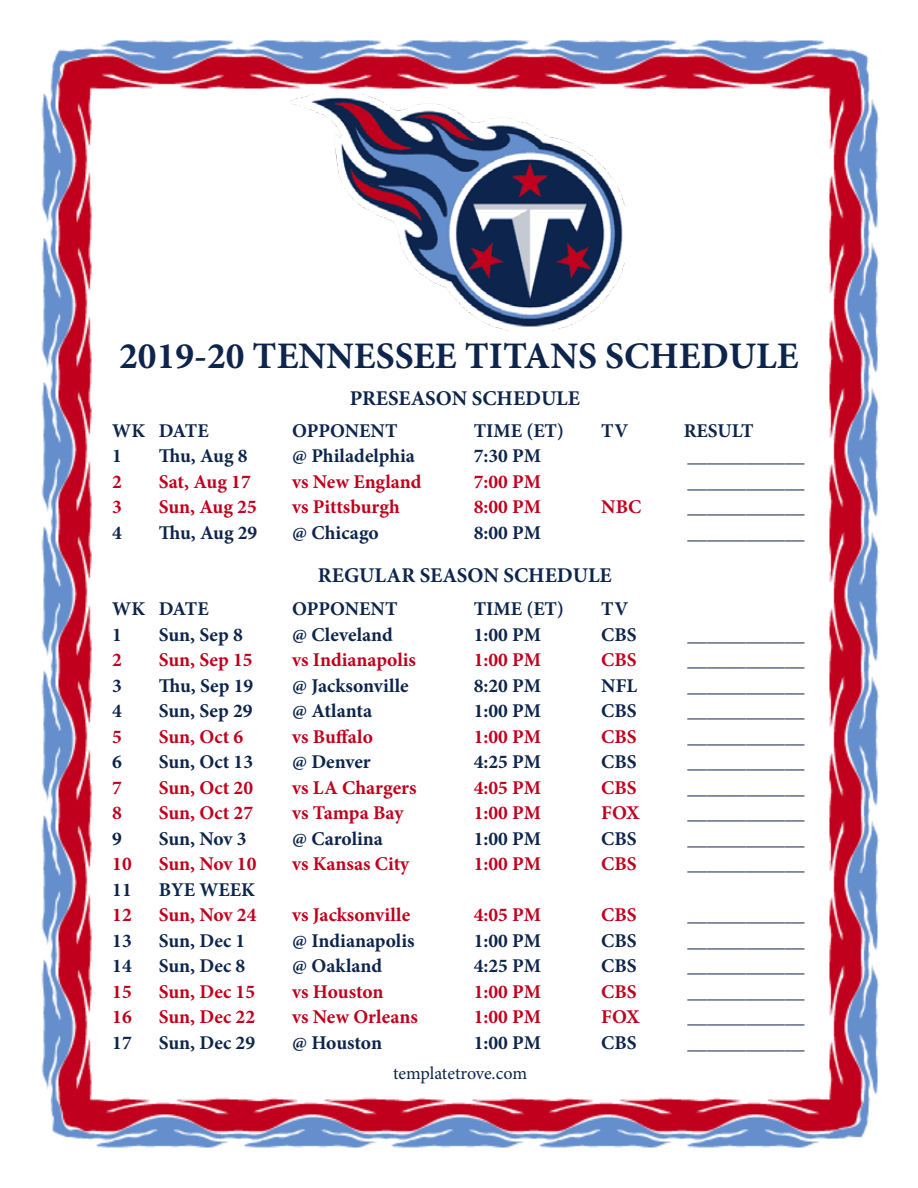
<style>
.page{position:relative;width:918px;height:1188px;background:#fff}
.page>*{position:absolute;margin:0;border:0;box-sizing:border-box;transform-origin:0 0}
.t1{font:700 37.5px "Minion Pro";color:#0d254c}
.t2{font:700 21px "Minion Pro";color:#0d254c}
.t3{font:700 19.5px "Minion Pro";color:#0d254c}
.t4{font:700 19.5px "Minion Pro";color:#c0001d}
.t5{font:18px "Minion Pro";letter-spacing:-.005em;color:#0d254c}
</style>
<div class="page">
<img style="left:41px;top:40px;width:838px;height:1108px">
<img style="left:290px;top:94px;width:338px;height:238px">
<h1 class="t1" style="left:119px;top:330px;width:681px">2019-20 TENNESSEE TITANS SCHEDULE</h1>
<p class="t2" style="left:350px;top:384px;width:232px">PRESEASON SCHEDULE</p>
<p class="t3" style="left:112px;top:417px;width:98px">WK DATE</p>
<p class="t3" style="left:292px;top:417px;width:107px">OPPONENT</p>
<p class="t3" style="left:474px;top:417px;width:92px">TIME (ET)</p>
<p class="t3" style="left:601px;top:417px;width:28px">TV</p>
<p class="t3" style="left:684px;top:417px;width:71px">RESULT</p>
<p class="t3" style="left:112px;top:442px;width:11px">1</p>
<p class="t3" style="left:159px;top:442px;width:90px">Thu, Aug 8</p>
<p class="t3" style="left:292px;top:442px;width:124px">@ Philadelphia</p>
<p class="t3" style="left:474px;top:442px;width:69px">7:30 PM</p>
<p class="t3" style="left:688px;top:442px;width:118px">____________</p>
<p class="t4" style="left:112px;top:468px;width:11px">2</p>
<p class="t4" style="left:159px;top:468px;width:94px">Sat, Aug 17</p>
<p class="t4" style="left:292px;top:468px;width:131px">vs New England</p>
<p class="t4" style="left:474px;top:468px;width:69px">7:00 PM</p>
<p class="t3" style="left:688px;top:468px;width:118px">____________</p>
<p class="t4" style="left:112px;top:493px;width:11px">3</p>
<p class="t4" style="left:159px;top:493px;width:99px">Sun, Aug 25</p>
<p class="t4" style="left:292px;top:493px;width:109px">vs Pittsburgh</p>
<p class="t4" style="left:474px;top:493px;width:69px">8:00 PM</p>
<p class="t4" style="left:601px;top:493px;width:42px">NBC</p>
<p class="t3" style="left:688px;top:493px;width:118px">____________</p>
<p class="t3" style="left:112px;top:519px;width:11px">4</p>
<p class="t3" style="left:159px;top:519px;width:100px">Thu, Aug 29</p>
<p class="t3" style="left:292px;top:519px;width:88px">@ Chicago</p>
<p class="t3" style="left:474px;top:519px;width:69px">8:00 PM</p>
<p class="t3" style="left:688px;top:519px;width:118px">____________</p>
<p class="t2" style="left:318px;top:561px;width:295px">REGULAR SEASON SCHEDULE</p>
<p class="t3" style="left:112px;top:595px;width:98px">WK DATE</p>
<p class="t3" style="left:292px;top:595px;width:107px">OPPONENT</p>
<p class="t3" style="left:474px;top:595px;width:92px">TIME (ET)</p>
<p class="t3" style="left:601px;top:595px;width:28px">TV</p>
<p class="t3" style="left:112px;top:621px;width:11px">1</p>
<p class="t3" style="left:159px;top:621px;width:86px">Sun, Sep 8</p>
<p class="t3" style="left:292px;top:621px;width:102px">@ Cleveland</p>
<p class="t3" style="left:474px;top:621px;width:69px">1:00 PM</p>
<p class="t3" style="left:601px;top:621px;width:37px">CBS</p>
<p class="t3" style="left:688px;top:621px;width:118px">____________</p>
<p class="t4" style="left:112px;top:646px;width:11px">2</p>
<p class="t4" style="left:159px;top:646px;width:95px">Sun, Sep 15</p>
<p class="t4" style="left:292px;top:646px;width:125px">vs Indianapolis</p>
<p class="t4" style="left:474px;top:646px;width:69px">1:00 PM</p>
<p class="t4" style="left:601px;top:646px;width:37px">CBS</p>
<p class="t3" style="left:688px;top:646px;width:118px">____________</p>
<p class="t3" style="left:112px;top:672px;width:11px">3</p>
<p class="t3" style="left:159px;top:672px;width:96px">Thu, Sep 19</p>
<p class="t3" style="left:292px;top:672px;width:118px">@ Jacksonville</p>
<p class="t3" style="left:474px;top:672px;width:69px">8:20 PM</p>
<p class="t3" style="left:601px;top:672px;width:37px">NFL</p>
<p class="t3" style="left:688px;top:672px;width:118px">____________</p>
<p class="t3" style="left:112px;top:697px;width:11px">4</p>
<p class="t3" style="left:159px;top:697px;width:95px">Sun, Sep 29</p>
<p class="t3" style="left:292px;top:697px;width:81px">@ Atlanta</p>
<p class="t3" style="left:474px;top:697px;width:69px">1:00 PM</p>
<p class="t3" style="left:601px;top:697px;width:37px">CBS</p>
<p class="t3" style="left:688px;top:697px;width:118px">____________</p>
<p class="t4" style="left:112px;top:723px;width:11px">5</p>
<p class="t4" style="left:159px;top:723px;width:86px">Sun, Oct 6</p>
<p class="t4" style="left:292px;top:723px;width:82px">vs Buffalo</p>
<p class="t4" style="left:474px;top:723px;width:69px">1:00 PM</p>
<p class="t4" style="left:601px;top:723px;width:37px">CBS</p>
<p class="t3" style="left:688px;top:723px;width:118px">____________</p>
<p class="t3" style="left:112px;top:748px;width:11px">6</p>
<p class="t3" style="left:159px;top:748px;width:96px">Sun, Oct 13</p>
<p class="t3" style="left:292px;top:748px;width:80px">@ Denver</p>
<p class="t3" style="left:474px;top:748px;width:69px">4:25 PM</p>
<p class="t3" style="left:601px;top:748px;width:37px">CBS</p>
<p class="t3" style="left:688px;top:748px;width:118px">____________</p>
<p class="t4" style="left:112px;top:774px;width:11px">7</p>
<p class="t4" style="left:159px;top:774px;width:96px">Sun, Oct 20</p>
<p class="t4" style="left:292px;top:774px;width:126px">vs LA Chargers</p>
<p class="t4" style="left:474px;top:774px;width:69px">4:05 PM</p>
<p class="t4" style="left:601px;top:774px;width:37px">CBS</p>
<p class="t3" style="left:688px;top:774px;width:118px">____________</p>
<p class="t4" style="left:112px;top:799px;width:11px">8</p>
<p class="t4" style="left:159px;top:799px;width:96px">Sun, Oct 27</p>
<p class="t4" style="left:292px;top:799px;width:113px">vs Tampa Bay</p>
<p class="t4" style="left:474px;top:799px;width:69px">1:00 PM</p>
<p class="t4" style="left:601px;top:799px;width:40px">FOX</p>
<p class="t3" style="left:688px;top:799px;width:118px">____________</p>
<p class="t3" style="left:112px;top:825px;width:11px">9</p>
<p class="t3" style="left:159px;top:825px;width:89px">Sun, Nov 3</p>
<p class="t3" style="left:292px;top:825px;width:92px">@ Carolina</p>
<p class="t3" style="left:474px;top:825px;width:69px">1:00 PM</p>
<p class="t3" style="left:601px;top:825px;width:37px">CBS</p>
<p class="t3" style="left:688px;top:825px;width:118px">____________</p>
<p class="t4" style="left:112px;top:850px;width:21px">10</p>
<p class="t4" style="left:159px;top:850px;width:99px">Sun, Nov 10</p>
<p class="t4" style="left:292px;top:850px;width:119px">vs Kansas City</p>
<p class="t4" style="left:474px;top:850px;width:69px">1:00 PM</p>
<p class="t4" style="left:601px;top:850px;width:37px">CBS</p>
<p class="t3" style="left:688px;top:850px;width:118px">____________</p>
<p class="t3" style="left:112px;top:876px;width:21px">11</p>
<p class="t3" style="left:159px;top:876px;width:98px">BYE WEEK</p>
<p class="t4" style="left:112px;top:901px;width:21px">12</p>
<p class="t4" style="left:159px;top:901px;width:99px">Sun, Nov 24</p>
<p class="t4" style="left:292px;top:901px;width:119px">vs Jacksonville</p>
<p class="t4" style="left:474px;top:901px;width:69px">4:05 PM</p>
<p class="t4" style="left:601px;top:901px;width:37px">CBS</p>
<p class="t3" style="left:688px;top:901px;width:118px">____________</p>
<p class="t3" style="left:112px;top:927px;width:21px">13</p>
<p class="t3" style="left:159px;top:927px;width:88px">Sun, Dec 1</p>
<p class="t3" style="left:292px;top:927px;width:124px">@ Indianapolis</p>
<p class="t3" style="left:474px;top:927px;width:69px">1:00 PM</p>
<p class="t3" style="left:601px;top:927px;width:37px">CBS</p>
<p class="t3" style="left:688px;top:927px;width:118px">____________</p>
<p class="t3" style="left:112px;top:952px;width:21px">14</p>
<p class="t3" style="left:159px;top:952px;width:88px">Sun, Dec 8</p>
<p class="t3" style="left:292px;top:952px;width:91px">@ Oakland</p>
<p class="t3" style="left:474px;top:952px;width:69px">4:25 PM</p>
<p class="t3" style="left:601px;top:952px;width:37px">CBS</p>
<p class="t3" style="left:688px;top:952px;width:118px">____________</p>
<p class="t4" style="left:112px;top:978px;width:21px">15</p>
<p class="t4" style="left:159px;top:978px;width:98px">Sun, Dec 15</p>
<p class="t4" style="left:292px;top:978px;width:93px">vs Houston</p>
<p class="t4" style="left:474px;top:978px;width:69px">1:00 PM</p>
<p class="t4" style="left:601px;top:978px;width:37px">CBS</p>
<p class="t3" style="left:688px;top:978px;width:118px">____________</p>
<p class="t4" style="left:112px;top:1003px;width:21px">16</p>
<p class="t4" style="left:159px;top:1003px;width:98px">Sun, Dec 22</p>
<p class="t4" style="left:292px;top:1003px;width:127px">vs New Orleans</p>
<p class="t4" style="left:474px;top:1003px;width:69px">1:00 PM</p>
<p class="t4" style="left:601px;top:1003px;width:40px">FOX</p>
<p class="t3" style="left:688px;top:1003px;width:118px">____________</p>
<p class="t3" style="left:112px;top:1029px;width:21px">17</p>
<p class="t3" style="left:159px;top:1029px;width:98px">Sun, Dec 29</p>
<p class="t3" style="left:292px;top:1029px;width:91px">@ Houston</p>
<p class="t3" style="left:474px;top:1029px;width:69px">1:00 PM</p>
<p class="t3" style="left:601px;top:1029px;width:37px">CBS</p>
<p class="t3" style="left:688px;top:1029px;width:118px">____________</p>
<p class="t5" style="left:393px;top:1061px;width:136px">templatetrove.com</p>
</div>
